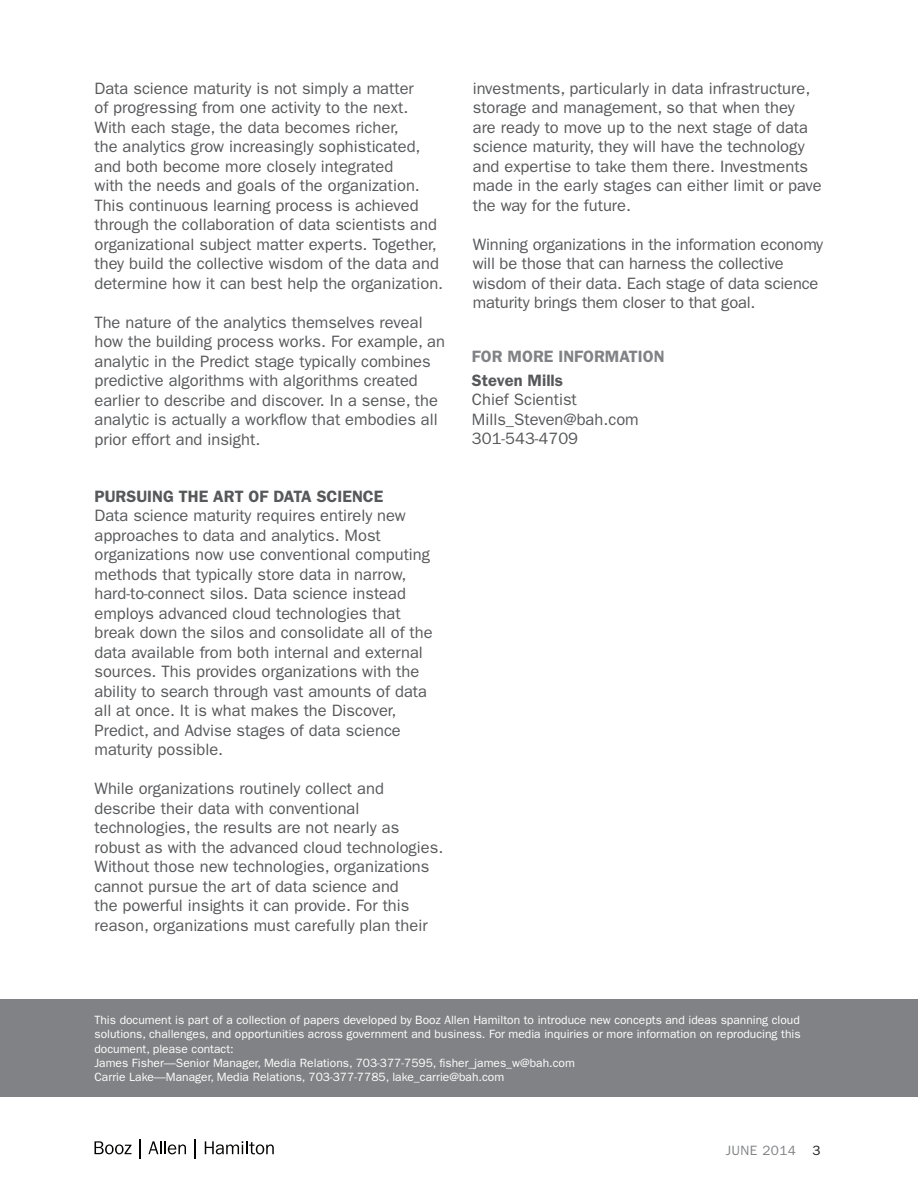
<style>
.page{position:relative;width:918px;height:1188px;background:#fff}
.page>*{position:absolute;margin:0;border:0;box-sizing:border-box;transform-origin:0 0}
.t1{font:16.5px/19.5px "ITC Franklin Gothic Std";color:#57585a}
.t2{font:600 16.5px "ITC Franklin Gothic Std";color:#57585a}
.t3{font:600 16.5px "ITC Franklin Gothic Std";color:#808285}
.t4{font:13.5px "ITC Franklin Gothic Std";letter-spacing:.03em;color:#808285}
.t5{font:12px/14.4px "ITC Franklin Gothic Std";color:#fff}
.s1{color:#231f20}
</style>
<div class="page">
<div style="left:0;top:1000px;width:918px;height:97px;background:#808285"></div>
<svg style="left:94px;top:1141px;width:38px;height:13px"></svg>
<svg style="left:140px;top:1139px;width:1px;height:19px"></svg>
<svg style="left:194px;top:1139px;width:2px;height:19px"></svg>
<svg style="left:148px;top:1141px;width:38px;height:13px"></svg>
<svg style="left:205px;top:1141px;width:69px;height:13px"></svg>
<p class="t1" style="left:94px;top:80px;width:350px">Data science maturity is not simply a matter<br>of progressing from one activity to the next.<br>With each stage, the data becomes richer,<br>the analytics grow increasingly sophisticated, and both become more closely integrated<br>with the needs and goals of the organization.<br>This continuous learning process is achieved through the collaboration of data scientists and organizational subject matter experts. Together, they build the collective wisdom of the data and determine how it can best help the organization.</p>
<p class="t1" style="left:94px;top:314px;width:352px">The nature of the analytics themselves reveal how the building process works. For example, an analytic in the Predict stage typically combines predictive algorithms with algorithms created earlier to describe and discover. In a sense, the analytic is actually a worklow that embodies all prior effort and insight.</p>
<p class="t2" style="left:94px;top:487px;width:290px">PURSUING THE ART OF DATA SCIENCE</p>
<p class="t1" style="left:94px;top:507px;width:340px">Data science maturity requires entirely new approaches to data and analytics. Most organizations now use conventional computing methods that typically store data in narrow, hard-to-connect silos. Data science instead employs advanced cloud technologies that break down the silos and consolidate all of the data available from both internal and external sources. This provides organizations with the ability to search through vast amounts of data all at once. It is what makes the Discover, Predict, and Advise stages of data science maturity possible.</p>
<p class="t1" style="left:94px;top:780px;width:350px">While organizations routinely collect and describe their data with conventional technologies, the results are not nearly as robust as with the advanced cloud technologies.<br>Without those new technologies, organizations cannot pursue the art of data science and<br>the powerful insights it can provide. For this reason, organizations must carefully plan their</p>
<p class="t1" style="left:473px;top:80px;width:351px">investments, particularly in data infrastructure, storage and management, so that when they are ready to move up to the next stage of data science maturity, they will have the technology and expertise to take them there. Investments made in the early stages can either limit or pave the way for the future.</p>
<p class="t1" style="left:473px;top:236px;width:352px">Winning organizations in the information economy will be those that can harness the collective wisdom of their data. Each stage of data science maturity brings them closer to that goal.</p>
<p class="t3" style="left:472px;top:347px;width:194px">FOR MORE INFORMATION</p>
<p class="t2" style="left:472px;top:370px;width:93px">Steven Mills</p>
<p class="t1" style="left:472px;top:391px;width:168px">Chief Scientist<br>Mills_Steven@bah.com<br>301-543-4709</p>
<p class="t5" style="left:94px;top:1014px;width:708px">This document is part of a collection of papers developed by Booz Allen Hamilton to introduce new concepts and ideas spanning cloud solutions, challenges, and opportunities across government and business. For media inquiries or more information on reproducing this document, please contact:<br>James Fisher—Senior Manager, Media Relations, 703-377-7595, isher_james_w@bah.com<br>Carrie Lake—Manager, Media Relations, 703-377-7785, lake_carrie@bah.com</p>
<p class="t4" style="left:726px;top:1145px;width:96px">JUNE 2014 <span class="s1">3</span></p>
</div>
